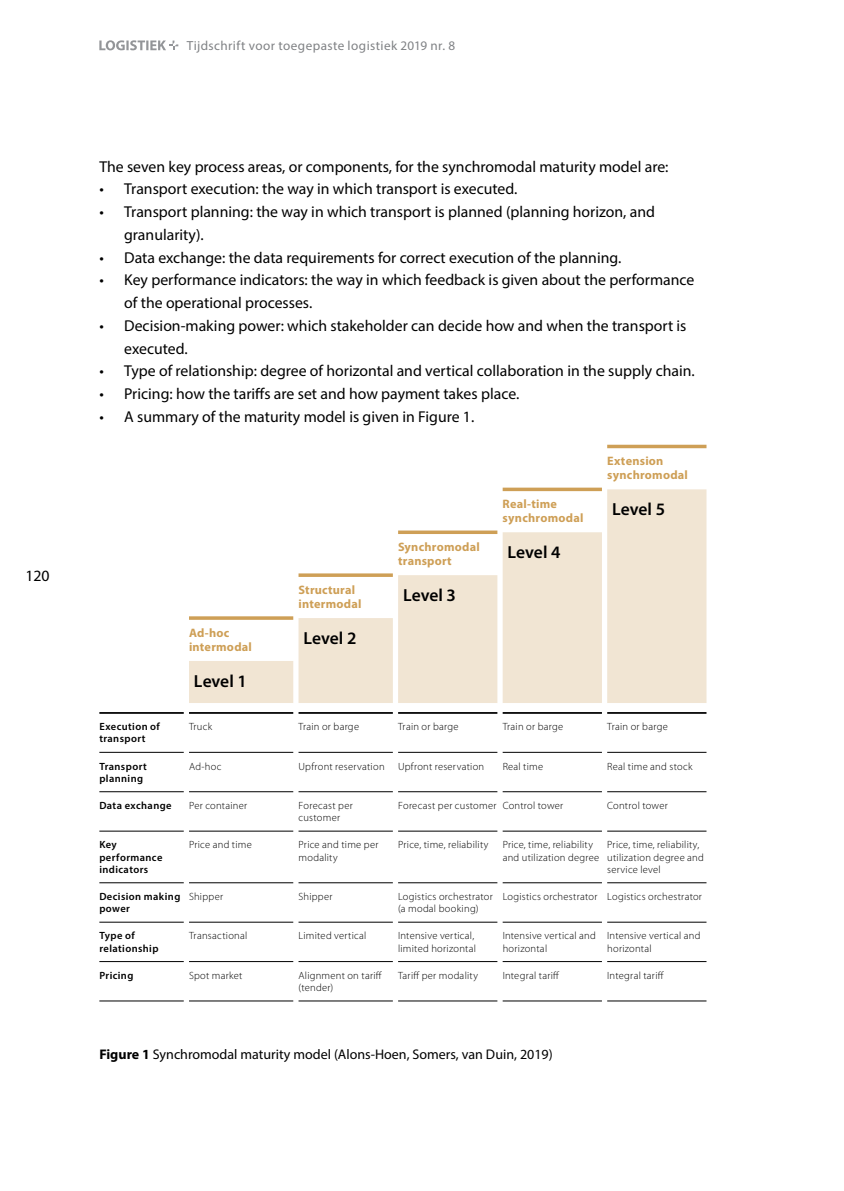
<style>
.page{position:relative;width:844px;height:1191px;background:#fff}
.page>*{position:absolute;margin:0;border:0;box-sizing:border-box;transform-origin:0 0}
.t1{font:600 17.5px "Myriad Pro";color:#000}
.t2{font:15.75px/22.8px "Myriad Pro";color:#000}
.t3{font:14px "Myriad Pro";color:#000}
.t4{font:13.12px "Myriad Pro";letter-spacing:.03em;color:#808285}
.t5{font:700 12.25px/14px "Myriad Pro";letter-spacing:.02em;color:#ce9f56}
.t6{font:300 10.5px/12.2px "Myriad Pro";letter-spacing:.025em;color:#000}
.t7{font:600 10.5px/12.2px "Myriad Pro";letter-spacing:.04em;color:#000}
.s1{font-weight:700}
</style>
<div class="page">
<svg style="left:99px;top:40px;width:79px;height:10px"></svg>
<svg style="left:189px;top:489px;width:517px;height:214px;fill:#f1e5d3"></svg>
<hr style="left:298px;top:752px;width:95px;height:1px;background:#000">
<hr style="left:398px;top:752px;width:99px;height:1px;background:#000">
<hr style="left:502px;top:752px;width:99px;height:1px;background:#000">
<hr style="left:607px;top:752px;width:99px;height:1px;background:#000">
<hr style="left:99px;top:791px;width:85px;height:1px;background:#000">
<hr style="left:189px;top:791px;width:104px;height:1px;background:#000">
<hr style="left:298px;top:791px;width:95px;height:1px;background:#000">
<hr style="left:398px;top:791px;width:99px;height:1px;background:#000">
<hr style="left:502px;top:791px;width:99px;height:1px;background:#000">
<hr style="left:607px;top:791px;width:99px;height:1px;background:#000">
<hr style="left:99px;top:831px;width:85px;height:1px;background:#000">
<hr style="left:189px;top:831px;width:104px;height:1px;background:#000">
<hr style="left:298px;top:831px;width:95px;height:1px;background:#000">
<hr style="left:398px;top:831px;width:99px;height:1px;background:#000">
<hr style="left:502px;top:831px;width:99px;height:1px;background:#000">
<hr style="left:607px;top:831px;width:99px;height:1px;background:#000">
<hr style="left:99px;top:882px;width:85px;height:1px;background:#000">
<hr style="left:189px;top:882px;width:104px;height:1px;background:#000">
<hr style="left:298px;top:882px;width:95px;height:1px;background:#000">
<hr style="left:398px;top:882px;width:99px;height:1px;background:#000">
<hr style="left:502px;top:882px;width:99px;height:1px;background:#000">
<hr style="left:607px;top:882px;width:99px;height:1px;background:#000">
<hr style="left:99px;top:922px;width:85px;height:1px;background:#000">
<hr style="left:189px;top:922px;width:104px;height:1px;background:#000">
<hr style="left:298px;top:922px;width:95px;height:1px;background:#000">
<hr style="left:398px;top:922px;width:99px;height:1px;background:#000">
<hr style="left:502px;top:922px;width:99px;height:1px;background:#000">
<hr style="left:607px;top:922px;width:99px;height:1px;background:#000">
<hr style="left:99px;top:961px;width:85px;height:1px;background:#000">
<hr style="left:189px;top:961px;width:104px;height:1px;background:#000">
<hr style="left:298px;top:961px;width:95px;height:1px;background:#000">
<hr style="left:398px;top:961px;width:99px;height:1px;background:#000">
<hr style="left:502px;top:961px;width:99px;height:1px;background:#000">
<hr style="left:607px;top:961px;width:99px;height:1px;background:#000">
<hr style="left:99px;top:1000px;width:85px;height:1px;background:#000">
<hr style="left:189px;top:1000px;width:104px;height:1px;background:#000">
<hr style="left:298px;top:1000px;width:95px;height:1px;background:#000">
<hr style="left:398px;top:1000px;width:99px;height:1px;background:#000">
<hr style="left:502px;top:1000px;width:99px;height:1px;background:#000">
<hr style="left:607px;top:1000px;width:99px;height:1px;background:#000">
<svg style="left:189px;top:616px;width:104px;height:4px"></svg>
<svg style="left:298px;top:573px;width:95px;height:4px"></svg>
<svg style="left:398px;top:530px;width:99px;height:4px"></svg>
<svg style="left:502px;top:487px;width:99px;height:4px"></svg>
<hr style="left:607px;top:445px;width:99px;height:3px;background:#ce9f56">
<hr style="left:99px;top:752px;width:85px;height:1px;background:#000">
<hr style="left:189px;top:752px;width:104px;height:1px;background:#000">
<hr style="left:99px;top:712px;width:85px;height:2px;background:#000">
<hr style="left:189px;top:712px;width:104px;height:2px;background:#000">
<hr style="left:298px;top:712px;width:95px;height:2px;background:#000">
<hr style="left:398px;top:712px;width:99px;height:2px;background:#000">
<hr style="left:502px;top:712px;width:99px;height:2px;background:#000">
<hr style="left:607px;top:712px;width:99px;height:2px;background:#000">
<h2 class="t2" style="left:25px;top:564px;width:26px">120</h2>
<p class="t4" style="left:187px;top:38px;width:270px">Tijdschrift voor toegepaste logistiek 2019 nr. 8</p>
<h2 class="t2" style="left:99px;top:155px;width:570px">The seven key process areas, or components, for the synchromodal maturity model are:</h2>
<h2 class="t2" style="left:99px;top:177px;width:419px">• Transport execution: the way in which transport is executed.</h2>
<h2 class="t2" style="left:124px;top:200px;width:532px;text-indent:-25px">• Transport planning: the way in which transport is planned (planning horizon, and granularity).</h2>
<h2 class="t2" style="left:99px;top:246px;width:523px">• Data exchange: the data requirements for correct execution of the planning.</h2>
<h2 class="t2" style="left:124px;top:268px;width:571px;text-indent:-25px">• Key performance indicators: the way in which feedback is given about the performance of the operational processes.</h2>
<h2 class="t2" style="left:124px;top:314px;width:563px;text-indent:-25px">• Decision-making power: which stakeholder can decide how and when the transport is executed.</h2>
<h2 class="t2" style="left:99px;top:359px;width:596px">• Type of relationship: degree of horizontal and vertical collaboration in the supply chain.</h2>
<h2 class="t2" style="left:99px;top:382px;width:421px">• Pricing: how the tariffs are set and how payment takes place.</h2>
<h2 class="t2" style="left:99px;top:405px;width:376px">• A summary of the maturity model is given in Figure 1.</h2>
<p class="t5" style="left:607px;top:454px;width:82px">Extension synchromodal</p>
<p class="t5" style="left:502px;top:497px;width:82px">Real-time synchromodal</p>
<h1 class="t1" style="left:612px;top:498px;width:54px">Level 5</h1>
<p class="t5" style="left:398px;top:540px;width:83px">Synchromodal transport</p>
<h1 class="t1" style="left:507px;top:541px;width:54px">Level 4</h1>
<p class="t5" style="left:298px;top:582px;width:64px">Structural intermodal</p>
<h1 class="t1" style="left:403px;top:584px;width:54px">Level 3</h1>
<p class="t5" style="left:189px;top:625px;width:64px">Ad-hoc intermodal</p>
<h1 class="t1" style="left:303px;top:627px;width:54px">Level 2</h1>
<h1 class="t1" style="left:194px;top:669px;width:54px">Level 1</h1>
<p class="t7" style="left:99px;top:720px;width:62px">Execution of transport</p>
<p class="t6" style="left:189px;top:720px;width:25px">Truck</p>
<p class="t6" style="left:298px;top:720px;width:62px">Train or barge</p>
<p class="t6" style="left:398px;top:720px;width:62px">Train or barge</p>
<p class="t6" style="left:502px;top:720px;width:62px">Train or barge</p>
<p class="t6" style="left:607px;top:720px;width:62px">Train or barge</p>
<p class="t7" style="left:99px;top:759px;width:49px">Transport planning</p>
<p class="t6" style="left:189px;top:760px;width:34px">Ad-hoc</p>
<p class="t6" style="left:298px;top:760px;width:88px">Upfront reservation</p>
<p class="t6" style="left:398px;top:760px;width:88px">Upfront reservation</p>
<p class="t6" style="left:502px;top:760px;width:42px">Real time</p>
<p class="t6" style="left:607px;top:760px;width:87px">Real time and stock</p>
<p class="t7" style="left:99px;top:799px;width:74px">Data exchange</p>
<p class="t6" style="left:189px;top:799px;width:60px">Per container</p>
<p class="t6" style="left:298px;top:799px;width:56px">Forecast per customer</p>
<p class="t6" style="left:398px;top:799px;width:167px">Forecast per customer Control tower</p>
<p class="t6" style="left:607px;top:799px;width:62px">Control tower</p>
<p class="t7" style="left:99px;top:838px;width:65px">Key performance indicators</p>
<p class="t6" style="left:189px;top:839px;width:64px">Price and time</p>
<p class="t6" style="left:298px;top:839px;width:81px">Price and time per modality</p>
<p class="t6" style="left:398px;top:839px;width:92px">Price, time, reliability</p>
<p class="t6" style="left:502px;top:839px;width:98px">Price, time, reliability and utilization degree</p>
<p class="t6" style="left:607px;top:839px;width:98px">Price, time, reliability, utilization degree and service level</p>
<p class="t7" style="left:99px;top:890px;width:82px">Decision making power</p>
<p class="t6" style="left:189px;top:890px;width:36px">Shipper</p>
<p class="t6" style="left:298px;top:890px;width:36px">Shipper</p>
<p class="t6" style="left:398px;top:890px;width:96px">Logistics orchestrator (a modal booking)</p>
<p class="t6" style="left:502px;top:890px;width:201px">Logistics orchestrator Logistics orchestrator</p>
<p class="t7" style="left:99px;top:929px;width:61px">Type of relationship</p>
<p class="t6" style="left:189px;top:930px;width:60px">Transactional</p>
<p class="t6" style="left:298px;top:930px;width:69px">Limited vertical</p>
<p class="t6" style="left:398px;top:930px;width:79px">Intensive vertical, limited horizontal</p>
<p class="t6" style="left:502px;top:930px;width:95px">Intensive vertical and horizontal</p>
<p class="t6" style="left:607px;top:930px;width:95px">Intensive vertical and horizontal</p>
<p class="t7" style="left:99px;top:969px;width:36px">Pricing</p>
<p class="t6" style="left:189px;top:969px;width:55px">Spot market</p>
<p class="t6" style="left:298px;top:969px;width:85px">Alignment on tariff (tender)</p>
<p class="t6" style="left:398px;top:969px;width:81px">Tariff per modality</p>
<p class="t6" style="left:502px;top:969px;width:58px">Integral tariff</p>
<p class="t6" style="left:607px;top:969px;width:58px">Integral tariff</p>
<h3 class="t3" style="left:99px;top:1045px;width:455px"><span class="s1">Figure 1</span> Synchromodal maturity model (Alons-Hoen, Somers, van Duin, 2019)</h3>
</div>
